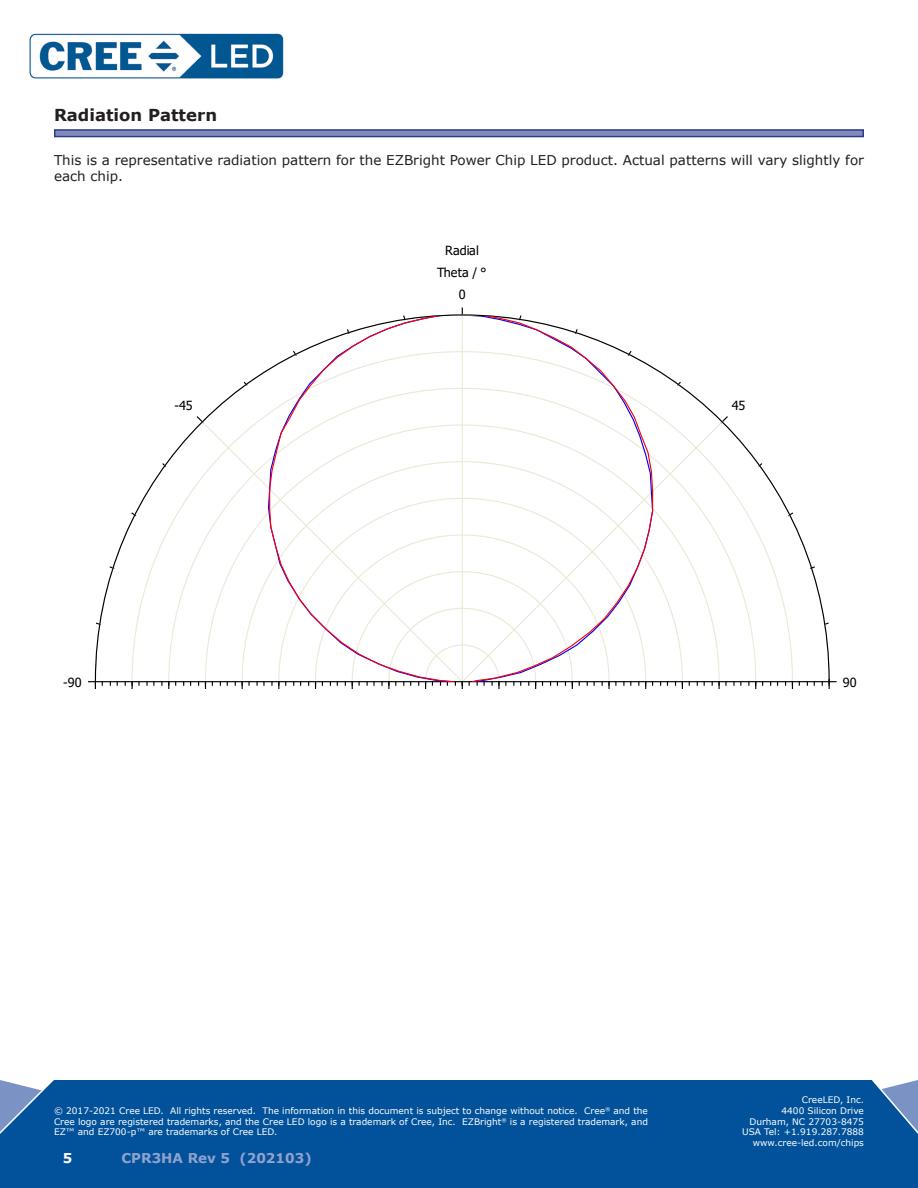
<style>
.page{position:relative;width:918px;height:1188px;background:#fff}
.page>*{position:absolute;margin:0;border:0;box-sizing:border-box;transform-origin:0 0}
.t1{font:700 16.5px "Verdana";color:#231f20}
.t2{font:13.5px/16.2px "Verdana";color:#231f20}
.t3{font:700 13.5px "Verdana";color:#90a3ce}
.t4{font:700 13.5px "Verdana";color:#fff}
.t5{font:12.6px "Tahoma";color:#000}
.t6{font:9px/10.8px "Verdana";color:#fff;text-align:justify}
</style>
<div class="page">
<div style="left:0;top:1080px;width:918px;height:108px;background:#01529a"></div>
<img style="left:29px;top:33px;width:255px;height:46px">
<svg style="left:54px;top:129px;width:810px;height:8px;background:#6771ac"></svg>
<svg style="left:94px;top:314px;width:736px;height:369px"></svg>
<hr style="left:95px;top:681px;width:734px;height:1px;background:#000">
<svg style="left:345px;top:682px;width:228px;height:6px"></svg>
<svg style="left:602px;top:682px;width:14px;height:6px"></svg>
<svg style="left:271px;top:682px;width:8px;height:6px"></svg>
<svg style="left:256px;top:682px;width:9px;height:3px"></svg>
<svg style="left:242px;top:682px;width:8px;height:6px"></svg>
<svg style="left:719px;top:682px;width:8px;height:6px"></svg>
<svg style="left:733px;top:682px;width:8px;height:3px"></svg>
<svg style="left:146px;top:682px;width:8px;height:3px"></svg>
<svg style="left:132px;top:682px;width:8px;height:6px"></svg>
<svg style="left:829px;top:679px;width:7px;height:9px"></svg>
<svg style="left:89px;top:681px;width:7px;height:7px"></svg>
<svg style="left:269px;top:316px;width:385px;height:366px"></svg>
<p class="t1" style="left:54px;top:103px;width:165px">Radiation Pattern</p>
<p class="t2" style="left:54px;top:152px;width:812px">This is a representative radiation pattern for the EZBright Power Chip LED product. Actual patterns will vary slightly for each chip.</p>
<p class="t5" style="left:445px;top:242px;width:35px">Radial</p>
<p class="t5" style="left:437px;top:264px;width:51px">Theta / °</p>
<p class="t5" style="left:175px;top:397px;width:20px">-45</p>
<p class="t5" style="left:63px;top:674px;width:20px">-90</p>
<p class="t5" style="left:459px;top:286px;width:8px">0</p>
<p class="t5" style="left:732px;top:397px;width:15px">45</p>
<p class="t5" style="left:843px;top:674px;width:15px">90</p>
<p class="t6" style="left:54px;top:1105px;width:596px">© 2017-2021 Cree LED. All rights reserved. The information in this document is subject to change without notice. Cree<sup>®</sup> and the Cree logo are registered trademarks, and the Cree LED logo is a trademark of Cree, Inc. EZBright<sup>®</sup> is a registered trademark, and EZ™ and EZ700-p™ are trademarks of Cree LED.</p>
<h2 class="t4" style="left:63px;top:1148px;width:11px">5</h2>
<h2 class="t3" style="left:122px;top:1148px;width:192px">CPR3HA Rev 5 (202103)</h2>
<p class="t6" style="left:742px;top:1094px;width:123px;text-align:right">CreeLED, Inc.<br>4400 Silicon Drive<br>Durham, NC 27703-8475<br>USA Tel: +1.919.287.7888 www.cree-led.com/chips</p>
</div>
